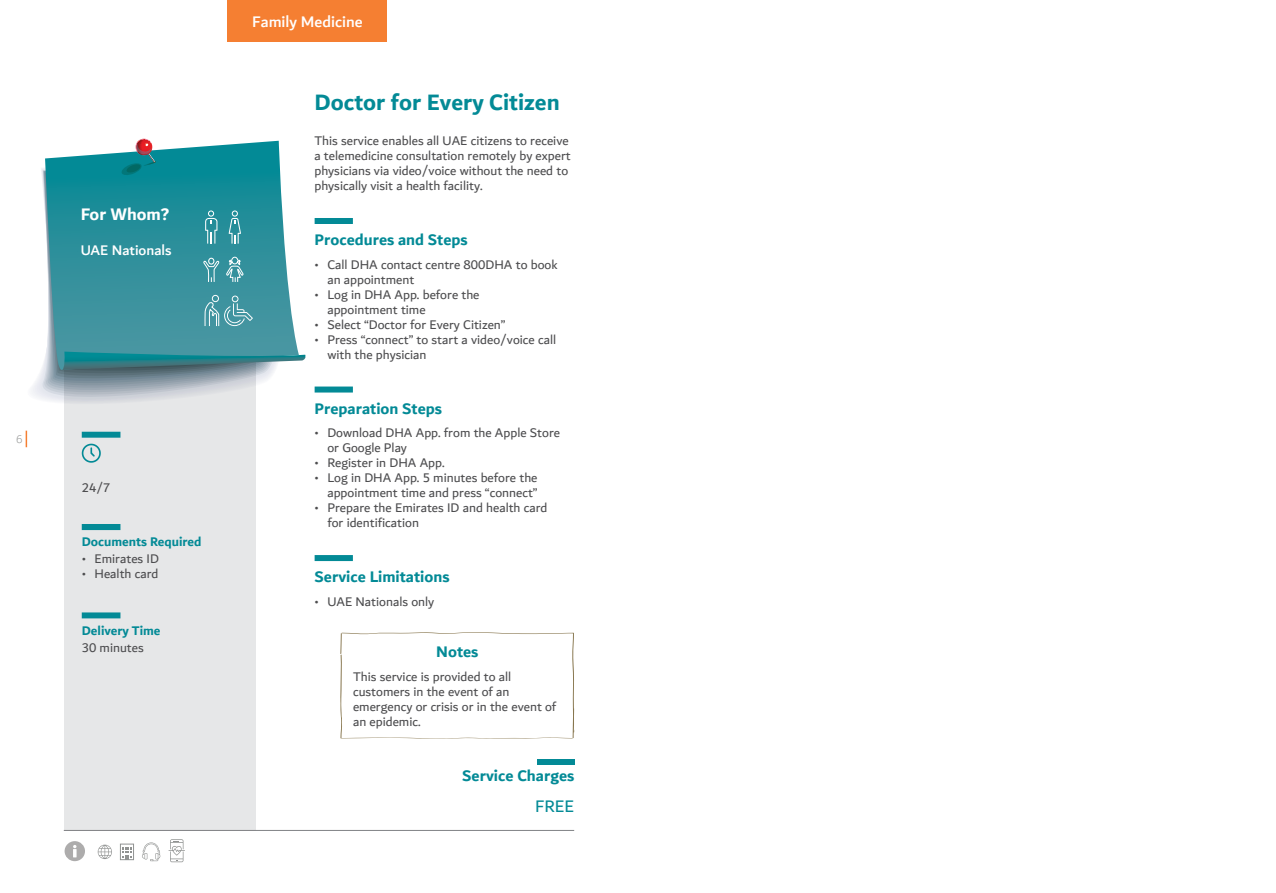
<style>
.page{position:relative;width:1276px;height:893px;background:#fff}
.page>*{position:absolute;margin:0;border:0;box-sizing:border-box;transform-origin:0 0}
.t1{font:700 24px "Dubai";color:#038a96}
.t2{font:700 18px "Dubai";color:#fff}
.t3{font:18px "Dubai";color:#038a96}
.t4{font:700 16.5px "Dubai";color:#038a96}
.t5{font:500 16.5px "Dubai";color:#fff}
.t6{font:500 15px "Dubai";color:#fff}
.t7{font:13.5px/15px "Dubai";color:#4d4d4f}
.t8{font:700 13.5px "Dubai";color:#038a96}
.t9{font:300 12px "Dubai";color:#909291}
</style>
<div class="page">
<svg style="left:26px;top:431px;width:1px;height:16px"></svg>
<div style="left:64px;top:351px;width:191px;height:480px;background:#e6e7e8"></div>
<svg style="left:41px;top:168px;width:215px;height:235px"></svg>
<svg style="left:44px;top:381px;width:218px;height:10px;background:#afb8c1"></svg>
<svg style="left:45px;top:158px;width:229px;height:214px"></svg>
<hr style="left:64px;top:830px;width:510px;height:1px;background:#808285">
<div style="left:228px;top:0;width:159px;height:42px;background:#f57f32"></div>
<svg style="left:65px;top:841px;width:20px;height:20px"></svg>
<svg style="left:98px;top:845px;width:14px;height:14px"></svg>
<div style="left:120px;top:844px;width:14px;height:16px;border:1px solid #909291"></div>
<svg style="left:123px;top:848px;width:9px;height:12px"></svg>
<svg style="left:142px;top:842px;width:18px;height:19px"></svg>
<svg style="left:169px;top:839px;width:16px;height:23px"></svg>
<div style="left:537px;top:759px;width:37px;height:6px;background:#038a96"></div>
<svg style="left:82px;top:432px;width:38px;height:186px"></svg>
<div style="left:315px;top:555px;width:38px;height:6px;background:#038a96"></div>
<div style="left:315px;top:218px;width:38px;height:6px;background:#038a96"></div>
<div style="left:315px;top:387px;width:38px;height:6px;background:#038a96"></div>
<svg style="left:49px;top:139px;width:257px;height:231px;background:#469ca6"></svg>
<svg style="left:340px;top:632px;width:234px;height:107px"></svg>
<p class="t9" style="left:16px;top:430px;width:8px">6</p>
<h2 class="t2" style="left:81px;top:203px;width:90px">For Whom?</h2>
<p class="t6" style="left:81px;top:241px;width:92px">UAE Nationals</p>
<p class="t7" style="left:82px;top:480px;width:30px">24/7</p>
<p class="t8" style="left:82px;top:534px;width:121px">Documents Required</p>
<p class="t7" style="left:82px;top:551px;width:79px">• Emirates ID</p>
<p class="t7" style="left:82px;top:566px;width:78px">• Health card</p>
<p class="t8" style="left:82px;top:622px;width:80px">Delivery Time</p>
<p class="t7" style="left:82px;top:640px;width:63px">30 minutes</p>
<p class="t5" style="left:252px;top:12px;width:112px">Family Medicine</p>
<h1 class="t1" style="left:314px;top:88px;width:247px">Doctor for Every Citizen</h1>
<p class="t7" style="left:314px;top:133px;width:258px">This service enables all UAE citizens to receive a telemedicine consultation remotely by expert physicians via video/voice without the need to physically visit a health facility.</p>
<p class="t4" style="left:315px;top:230px;width:155px">Procedures and Steps</p>
<p class="t7" style="left:327px;top:257px;width:232px;text-indent:-13px">• Call DHA contact centre 800DHA to book an appointment</p>
<p class="t7" style="left:327px;top:287px;width:154px;text-indent:-13px">• Log in DHA App. before the appointment time</p>
<p class="t7" style="left:315px;top:317px;width:192px">• Select “Doctor for Every Citizen”</p>
<p class="t7" style="left:327px;top:332px;width:230px;text-indent:-13px">• Press “connect” to start a video/voice call with the physician</p>
<p class="t4" style="left:315px;top:398px;width:129px">Preparation Steps</p>
<p class="t7" style="left:327px;top:425px;width:234px;text-indent:-13px">• Download DHA App. from the Apple Store or Google Play</p>
<p class="t7" style="left:315px;top:455px;width:131px">• Register in DHA App.</p>
<p class="t7" style="left:315px;top:470px;width:224px;text-align:right">• Log in DHA App. 5 minutes before the appointment time and press “connect”</p>
<p class="t7" style="left:327px;top:500px;width:222px;text-indent:-13px">• Prepare the Emirates ID and health card for identification</p>
<p class="t4" style="left:315px;top:567px;width:136px">Service Limitations</p>
<p class="t7" style="left:315px;top:594px;width:121px">• UAE Nationals only</p>
<p class="t4" style="left:436px;top:642px;width:44px">Notes</p>
<p class="t7" style="left:353px;top:669px;width:205px">This service is provided to all customers in the event of an emergency or crisis or in the event of an epidemic.</p>
<p class="t4" style="left:462px;top:766px;width:114px">Service Charges</p>
<h2 class="t3" style="left:535px;top:795px;width:41px">FREE</h2>
</div>
